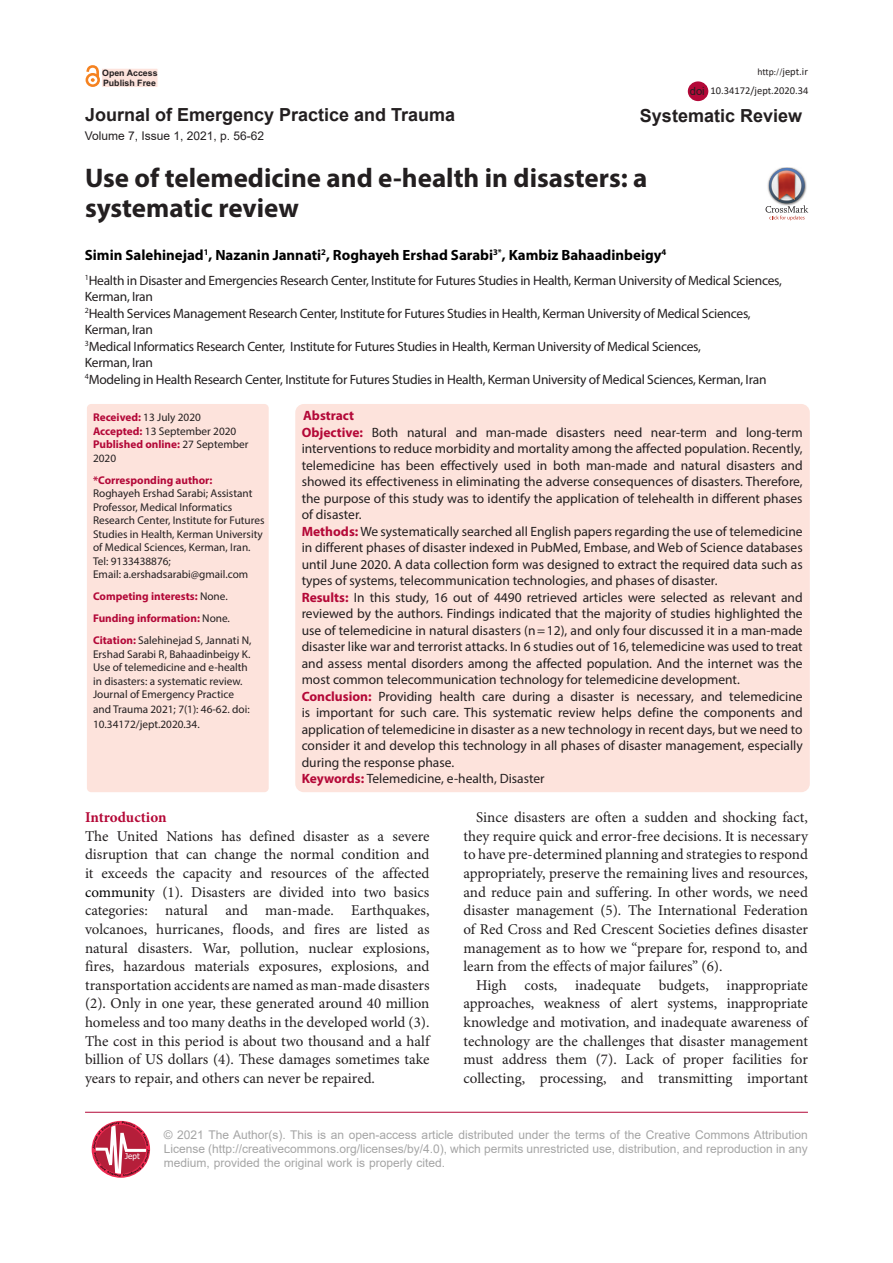
<style>
.page{position:relative;width:893px;height:1263px;background:#fff}
.page>*{position:absolute;margin:0;border:0;box-sizing:border-box;transform-origin:0 0}
.t1{font:700 27px/30px "Myriad Pro";color:#231f20}
.t2{font:700 18px "Arial";color:#231f20}
.t3{font:15px/18.6px "Minion Pro";letter-spacing:-.005em;color:#231f20;text-align:justify}
.t4{font:700 15px "Minion Pro";letter-spacing:-.005em;color:#b40837}
.t5{font:700 14.85px "Myriad Pro";color:#000}
.t6{font:13.5px/16.5px "Myriad Pro";color:#231f20}
.t7{font:13.5px/16.5px "Myriad Pro";letter-spacing:-.02em;color:#231f20}
.t8{font:12px/14.4px "Arial";color:#a5a5a5;text-align:justify}
.t9{font:12px "Arial";color:#231f20}
.t10{font:11.25px/13.5px "Myriad Pro";color:#231f20}
.t11{font:700 11.25px/22px "Myriad Pro";color:#b30838}
.t12{font:10.5px "Calibri";color:#231f20}
.t13{font:700 8.85px "Arial";color:#231f20}
.t14{font:8.1px "Tahoma";color:#fff}
.s1{font-size:9.75px}
.s2{font-family:"Minion Pro";font-size:9.75px}
.s3{font-family:"Arial";font-size:11.25px}
.s4{font-weight:700;color:#b30838}
.s5{font-weight:400;color:#231f20}
.s6{font-weight:700;color:#b40837}
.s7{color:#000}
</style>
<div class="page">
<div style="left:87px;top:404px;width:182px;height:388px;background:#fde3dc;border-radius:4px"></div>
<div style="left:295px;top:404px;width:515px;height:388px;background:#fde3dc;border-radius:9px"></div>
<hr style="left:85px;top:1112px;width:723px;height:1px;background:#b30838">
<svg style="left:93px;top:1121px;width:57px;height:56px"></svg>
<div style="left:101px;top:68px;width:57px;height:19px;background:#fde3dc"></div>
<div style="left:101px;top:68px;width:57px;height:20px;border:1px solid #fff"></div>
<div style="left:86px;top:73px;width:14px;height:14px;border:3px solid #f58220;border-radius:50%"></div>
<svg style="left:85px;top:66px;width:15px;height:16px"></svg>
<div style="left:688px;top:81px;width:20px;height:20px;background:#b30838;border-radius:50%"></div>
<img style="left:781px;top:167px;width:13px;height:1px">
<svg style="left:765px;top:168px;width:43px;height:52px"></svg>
<p class="t13" style="left:102px;top:67px;width:57px">Open Access</p>
<p class="t12" style="left:757px;top:64px;width:52px"><span class="s1">http</span><span class="s2">://</span>jept.ir</p>
<p class="t13" style="left:103px;top:76px;width:54px">Publish Free</p>
<p class="t12" style="left:690px;top:83px;width:120px"><span class="s3">doi</span> 10.34172/jept.2020.34</p>
<h2 class="t2" style="left:85px;top:102px;width:372px">Journal of Emergency Practice and Trauma</h2>
<h2 class="t2" style="left:640px;top:103px;width:164px">Systematic Review</h2>
<p class="t9" style="left:85px;top:127px;width:181px">Volume 7, Issue 1, 2021, p. 56-62</p>
<h1 class="t1" style="left:85px;top:162px;width:564px">Use of telemedicine and e-health in disasters: a systematic review</h1>
<p class="t5" style="left:85px;top:245px;width:583px">Simin Salehinejad<sup>1</sup>, Nazanin Jannati<sup>2</sup>, Roghayeh Ershad Sarabi<sup>3*</sup>, Kambiz Bahaadinbeigy<sup>4</sup></p>
<p class="t7" style="left:85px;top:272px;width:699px"><sup>1</sup>Health in Disaster and Emergencies Research Center, Institute for Futures Studies in Health, Kerman University of Medical Sciences, Kerman, Iran<br><sup>2</sup>Health Services Management Research Center, Institute for Futures Studies in Health, Kerman University of Medical Sciences, Kerman, Iran<br><sup>3</sup>Medical Informatics Research Center, Institute for Futures Studies in Health, Kerman University of Medical Sciences,<br>Kerman, Iran<br><sup>4</sup>Modeling in Health Research Center, Institute for Futures Studies in Health, Kerman University of Medical Sciences, Kerman, Iran</p>
<p class="t10" style="left:93px;top:411px;width:157px"><span class="s4">Received:</span> 13 July 2020<br><span class="s4">Accepted:</span> 13 September 2020<br><span class="s4">Published online:</span> 27 September<br>2020</p>
<p class="t11" style="left:93px;top:469px;width:121px">*Corresponding author:</p>
<p class="t10" style="left:93px;top:487px;width:173px">Roghayeh Ershad Sarabi; Assistant Professor, Medical Informatics Research Center, Institute for Futures Studies in Health, Kerman University of Medical Sciences, Kerman, Iran.<br>Tel: 9133438876;<br>Email: a.ershadsarabi@gmail.com</p>
<p class="t11" style="left:93px;top:585px;width:160px">Competing interests: <span class="s5">None.<br></span>Funding information: <span class="s5">None.<br></span>Citation: <span class="s5">Salehinejad S, Jannati N,</span></p>
<p class="t10" style="left:93px;top:647px;width:159px">Ershad Sarabi R, Bahaadinbeigy K.<br>Use of telemedicine and e-health in disasters: a systematic review.<br>Journal of Emergency Practice</p>
<p class="t10" style="left:93px;top:702px;width:158px;line-height:15px">and Trauma 2021; 7(1): 46-62. doi:<br>10.34172/jept.2020.34.</p>
<p class="t6" style="left:302px;top:407px;width:503px"><span class="s4">Abstract<br></span><span class="s6">Objective:</span> Both natural and man-made disasters need near-term and long-term interventions to reduce morbidity and mortality among the affected population. Recently, telemedicine has been effectively used in both man-made and natural disasters and showed its effectiveness in eliminating the adverse consequences of disasters. Therefore, the purpose of this study was to identify the application of telehealth in different phases of disaster.<br><span class="s6">Methods:</span> We systematically searched all English papers regarding the use of telemedicine in different phases of disaster indexed in PubMed, Embase, and Web of Science databases until June 2020. A data collection form was designed to extract the required data such as types of systems, telecommunication technologies, and phases of disaster.<br><span class="s6">Results:</span> In this study, 16 out of 4490 retrieved articles were selected as relevant and reviewed by the authors. Findings indicated that the majority of studies highlighted the use of telemedicine in natural disasters (n=12), and only four discussed it in a man-made disaster like war and terrorist attacks. In 6 studies out of 16, telemedicine was used to treat and assess mental disorders among the affected population. And the internet was the most common telecommunication technology for telemedicine development.<br><span class="s6">Conclusion:</span> Providing health care during a disaster is necessary, and telemedicine is important for such care. This systematic review helps define the components and application of telemedicine in disaster as a new technology in recent days, but we need to consider it and develop this technology in all phases of disaster management, especially during the response phase.<br><span class="s6">Keywords:</span> Telemedicine, e-health, Disaster</p>
<p class="t4" style="left:85px;top:807px;width:83px">Introduction</p>
<p class="t3" style="left:85px;top:827px;width:346px">The United Nations has defined disaster as a severe disruption that can change the normal condition and it exceeds the capacity and resources of the affected <span class="s7">community</span> (1). Disasters are divided into two basics categories: natural and man-made. Earthquakes, volcanoes, hurricanes, floods, and fires are listed as natural disasters. War, pollution, nuclear explosions, fires, hazardous materials exposures, explosions, and transportation accidents are named as man-made disasters (2). Only in one year, these generated around 40 million homeless and too many deaths in the developed world (3).<br>The cost in this period is about two thousand and a half billion of US dollars (4). These damages sometimes take years to repair, and others can never be repaired.</p>
<p class="t3" style="left:463px;top:809px;width:346px;text-indent:13px">Since disasters are often a sudden and shocking fact, they require quick and error-free decisions. It is necessary to have pre-determined planning and strategies to respond appropriately, preserve the remaining lives and resources, and reduce pain and suffering. In other words, we need disaster management (5). The International Federation of Red Cross and Red Crescent Societies defines disaster management as to how we “prepare for, respond to, and learn from the effects of major failures” (6).</p>
<p class="t3" style="left:463px;top:976px;width:346px;text-indent:13px">High costs, inadequate budgets, inappropriate approaches, weakness of alert systems, inappropriate knowledge and motivation, and inadequate awareness of technology are the challenges that disaster management must address them (7). Lack of proper facilities for collecting, processing, and transmitting important</p>
<p class="t14" style="left:125px;top:1150px;width:16px">Jept</p>
<p class="t8" style="left:164px;top:1127px;width:646px">© 2021 The Author(s). This is an open-access article distributed under the terms of the Creative Commons Attribution License (http://creativecommons.org/licenses/by/4.0), which permits unrestricted use, distribution, and reproduction in any medium, provided the original work is properly cited.</p>
</div>
